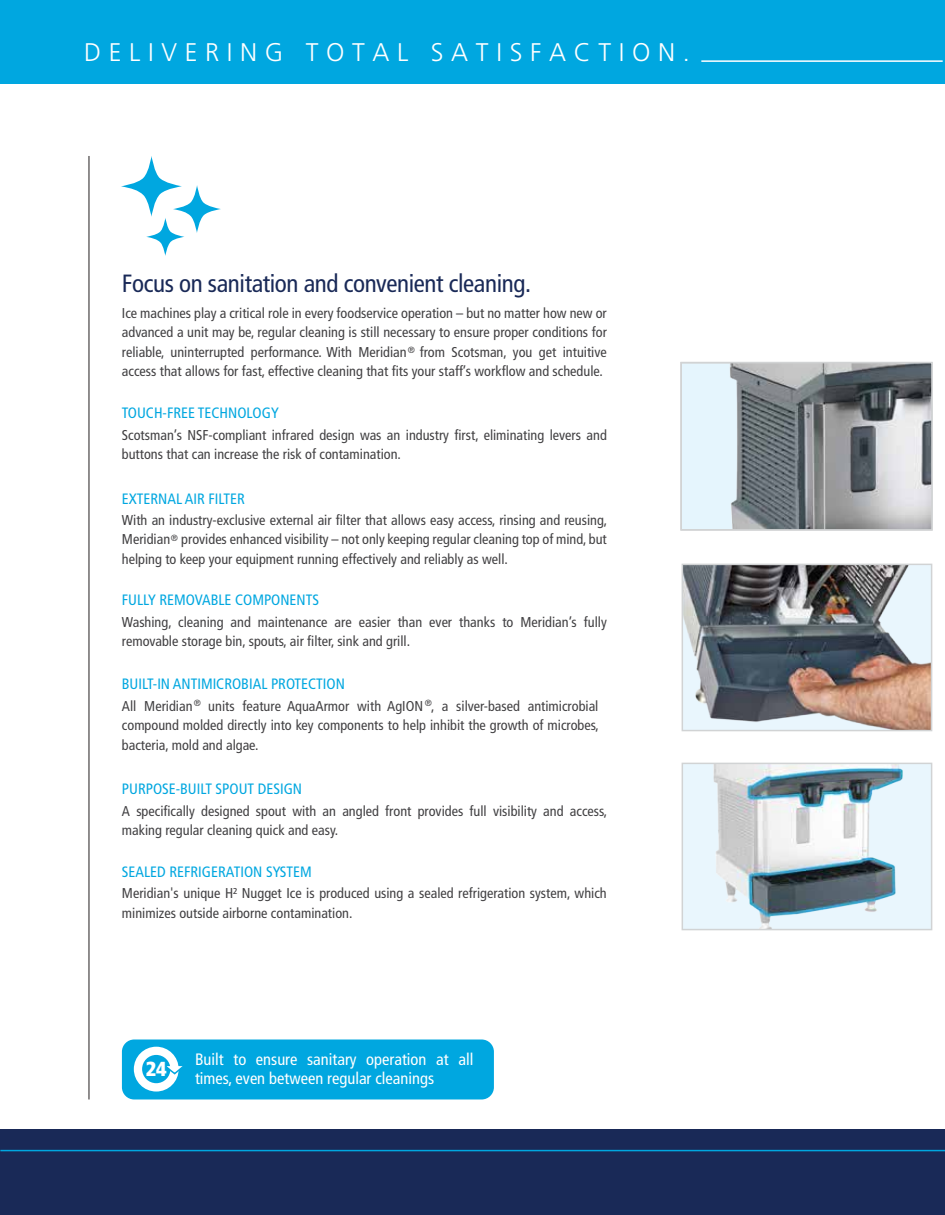
<style>
.page{position:relative;width:945px;height:1215px;background:#fff}
.page>*{position:absolute;margin:0;border:0;box-sizing:border-box;transform-origin:0 0}
.t1{font:300 25.5px "Frutiger LT Std";letter-spacing:.3em;color:#fff}
.t2{font:condensed 24.9px "Frutiger LT Std";letter-spacing:-.015em;color:#192957}
.t3{font:900 condensed 20.25px "Frutiger LT Std";color:#fff}
.t4{font:condensed 16.5px/19.5px "Frutiger LT Std";color:#fff}
.t5{font:condensed 15px "Frutiger LT Std";color:#00a7e0}
.t6{font:condensed 14.25px/19.5px "Frutiger LT Std";color:#414042}
.t7{font:condensed 9px "Frutiger LT Std";color:#414042}
</style>
<div class="page">
<img style="left:683px;top:365px;width:247px;height:163px">
<div style="left:680px;top:362px;width:253px;height:169px;border:2px solid #d1d3d4"></div>
<div style="left:0;top:0;width:945px;height:84px;background:#00a7e0"></div>
<div style="left:0;top:1129px;width:945px;height:86px;background:#192957"></div>
<hr style="left:0;top:1150px;width:945px;height:1px;background:#00a7e0">
<hr style="left:89px;top:156px;width:1px;height:943px;background:#231f20">
<div style="left:122px;top:1040px;width:372px;height:59px;background:#00a7e0;border-radius:12px"></div>
<img style="left:685px;top:567px;width:244px;height:161px">
<div style="left:682px;top:564px;width:250px;height:167px;border:2px solid #d1d3d4"></div>
<img style="left:685px;top:766px;width:244px;height:161px">
<div style="left:682px;top:763px;width:250px;height:167px;border:2px solid #d1d3d4"></div>
<svg style="left:121px;top:156px;width:100px;height:100px"></svg>
<div style="left:134px;top:1047px;width:45px;height:45px;background:#fff;border-radius:50%"></div>
<div style="left:142px;top:1055px;width:28px;height:28px;background:#00a7e0;border-radius:50%"></div>
<svg style="left:167px;top:1064px;width:16px;height:12px"></svg>
<hr style="left:701px;top:60px;width:242px;height:2px;background:#fff">
<h1 class="t1" style="left:84px;top:38px;width:607px">DELIVERING TOTAL SATISFACTION.</h1>
<h2 class="t2" style="left:122px;top:269px;width:411px">Focus on sanitation and convenient cleaning.</h2>
<p class="t6" style="left:122px;top:303px;width:486px;text-align:justify">Ice machines play a critical role in every foodservice operation – but no matter how new or advanced a unit may be, regular cleaning is still necessary to ensure proper conditions for reliable, uninterrupted performance. With Meridian from Scotsman, you get intuitive access that allows for fast, effective cleaning that fits your staff’s workflow and schedule.</p>
<p class="t7" style="left:408px;top:344px;width:9px">®</p>
<p class="t5" style="left:122px;top:404px;width:158px">TOUCH-FREE TECHNOLOGY</p>
<p class="t6" style="left:122px;top:425px;width:486px">Scotsman’s NSF-compliant infrared design was an industry first, eliminating levers and buttons that can increase the risk of contamination.</p>
<p class="t5" style="left:122px;top:490px;width:125px">EXTERNAL AIR FILTER</p>
<p class="t6" style="left:122px;top:510px;width:487px;text-align:justify">With an industry-exclusive external air filter that allows easy access, rinsing and reusing, Meridian provides enhanced visibility – not only keeping regular cleaning top of mind, but helping to keep your equipment running effectively and reliably as well.</p>
<p class="t7" style="left:171px;top:533px;width:9px">®</p>
<p class="t5" style="left:122px;top:591px;width:199px">FULLY REMOVABLE COMPONENTS</p>
<p class="t6" style="left:122px;top:612px;width:486px">Washing, cleaning and maintenance are easier than ever thanks to Meridian’s fully removable storage bin, spouts, air filter, sink and grill.</p>
<p class="t5" style="left:122px;top:675px;width:224px">BUILT-IN ANTIMICROBIAL PROTECTION</p>
<p class="t7" style="left:194px;top:697px;width:9px">®</p>
<p class="t7" style="left:425px;top:697px;width:9px">®</p>
<p class="t6" style="left:122px;top:696px;width:479px;text-align:justify">All Meridian units feature AquaArmor with AgION , a silver-based antimicrobial compound molded directly into key components to help inhibit the growth of microbes, bacteria, mold and algae.</p>
<p class="t5" style="left:122px;top:780px;width:182px">PURPOSE-BUILT SPOUT DESIGN</p>
<p class="t6" style="left:122px;top:801px;width:487px">A specifically designed spout with an angled front provides full visibility and access, making regular cleaning quick and easy.</p>
<p class="t5" style="left:122px;top:863px;width:191px">SEALED REFRIGERATION SYSTEM</p>
<p class="t6" style="left:122px;top:884px;width:486px">Meridian's unique H² Nugget Ice is produced using a sealed refrigeration system, which minimizes outside airborne contamination.</p>
<h3 class="t3" style="left:146px;top:1056px;width:23px">24</h3>
<p class="t4" style="left:195px;top:1049px;width:280px">Built to ensure sanitary operation at all times, even between regular cleanings</p>
</div>
